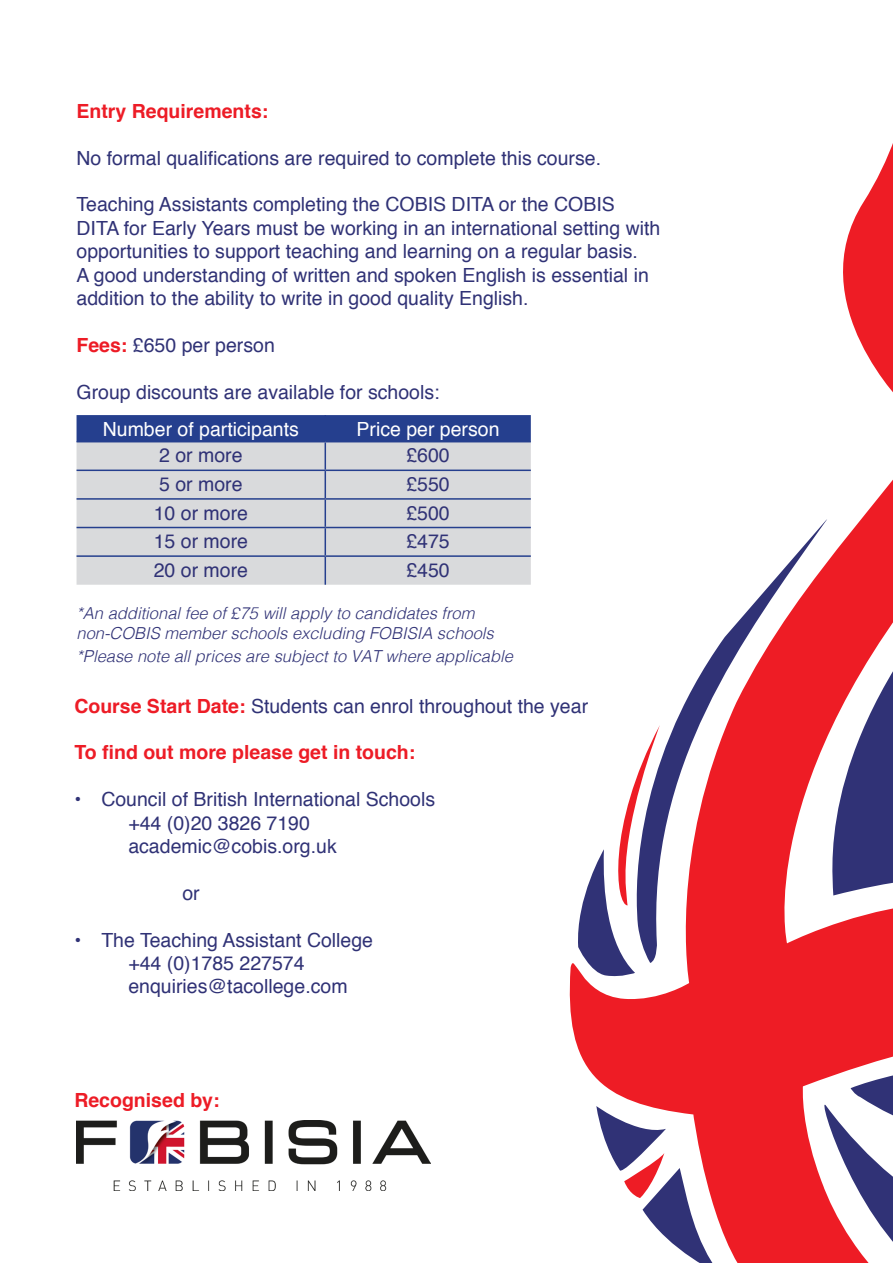
<style>
.page{position:relative;width:893px;height:1263px;background:#fff}
.page>*{position:absolute;margin:0;border:0;box-sizing:border-box;transform-origin:0 0}
.t1{font:19.5px/23.4px "Helvetica";color:#303276}
.t2{font:700 19.5px "Helvetica";color:#ed1c26}
.t3{font:19.5px "Helvetica";color:#fff}
.t4{font:italic 300 16.5px "Helvetica";color:#303276}
.s1{font-weight:700;color:#ed1c26}
</style>
<div class="page">
<svg style="left:570px;top:143px;width:323px;height:1120px"></svg>
<svg style="left:815px;top:1041px;width:78px;height:222px"></svg>
<svg style="left:821px;top:248px;width:72px;height:651px"></svg>
<svg style="left:77px;top:415px;width:454px;height:170px;background:#b5bbcc"></svg>
<img style="left:77px;top:1120px;width:353px;height:70px">
<p class="t2" style="left:77px;top:95px;width:193px">Entry Requirements:</p>
<p class="t1" style="left:77px;top:147px;width:526px">No formal qualifications are required to complete this course.</p>
<p class="t1" style="left:77px;top:193px;width:585px">Teaching Assistants completing the COBIS DITA or the COBIS<br>DITA for Early Years must be working in an international setting with opportunities to support teaching and learning on a regular basis.</p>
<p class="t1" style="left:77px;top:264px;width:574px">A good understanding of written and spoken English is essential in addition to the ability to write in good quality English.</p>
<p class="t1" style="left:77px;top:334px;width:200px"><span class="s1">Fees:</span> £650 per person</p>
<p class="t1" style="left:77px;top:381px;width:365px">Group discounts are available for schools:</p>
<p class="t3" style="left:103px;top:414px;width:198px">Number of participants</p>
<p class="t3" style="left:356px;top:414px;width:145px">Price per person</p>
<p class="t1" style="left:159px;top:444px;width:85px">2 or more</p>
<p class="t1" style="left:406px;top:444px;width:45px">£600</p>
<p class="t1" style="left:159px;top:473px;width:85px">5 or more</p>
<p class="t1" style="left:406px;top:473px;width:45px">£550</p>
<p class="t1" style="left:154px;top:502px;width:96px">10 or more</p>
<p class="t1" style="left:406px;top:502px;width:45px">£500</p>
<p class="t1" style="left:154px;top:530px;width:96px">15 or more</p>
<p class="t1" style="left:406px;top:530px;width:45px">£475</p>
<p class="t1" style="left:154px;top:559px;width:96px">20 or more</p>
<p class="t1" style="left:406px;top:559px;width:45px">£450</p>
<p class="t4" style="left:77px;top:599px;width:399px">*An additional fee of £75 will apply to candidates from</p>
<p class="t4" style="left:77px;top:619px;width:419px">non-COBIS member schools excluding FOBISIA schools</p>
<p class="t4" style="left:77px;top:642px;width:438px">*Please note all prices are subject to VAT where applicable</p>
<p class="t1" style="left:74px;top:695px;width:515px"><span class="s1">Course Start Date:</span> Students can enrol throughout the year</p>
<p class="t2" style="left:74px;top:737px;width:342px">To find out more please get in touch:</p>
<p class="t1" style="left:74px;top:788px;width:362px">• Council of British International Schools</p>
<p class="t1" style="left:128px;top:812px;width:183px">+44 (0)20 3826 7190</p>
<p class="t1" style="left:128px;top:835px;width:210px">academic@cobis.org.uk</p>
<p class="t1" style="left:182px;top:882px;width:19px">or</p>
<p class="t1" style="left:74px;top:929px;width:300px">• The Teaching Assistant College</p>
<p class="t1" style="left:128px;top:952px;width:178px">+44 (0)1785 227574</p>
<p class="t1" style="left:128px;top:975px;width:221px">enquiries@tacollege.com</p>
<p class="t2" style="left:74px;top:1084px;width:147px">Recognised by:</p>
</div>
